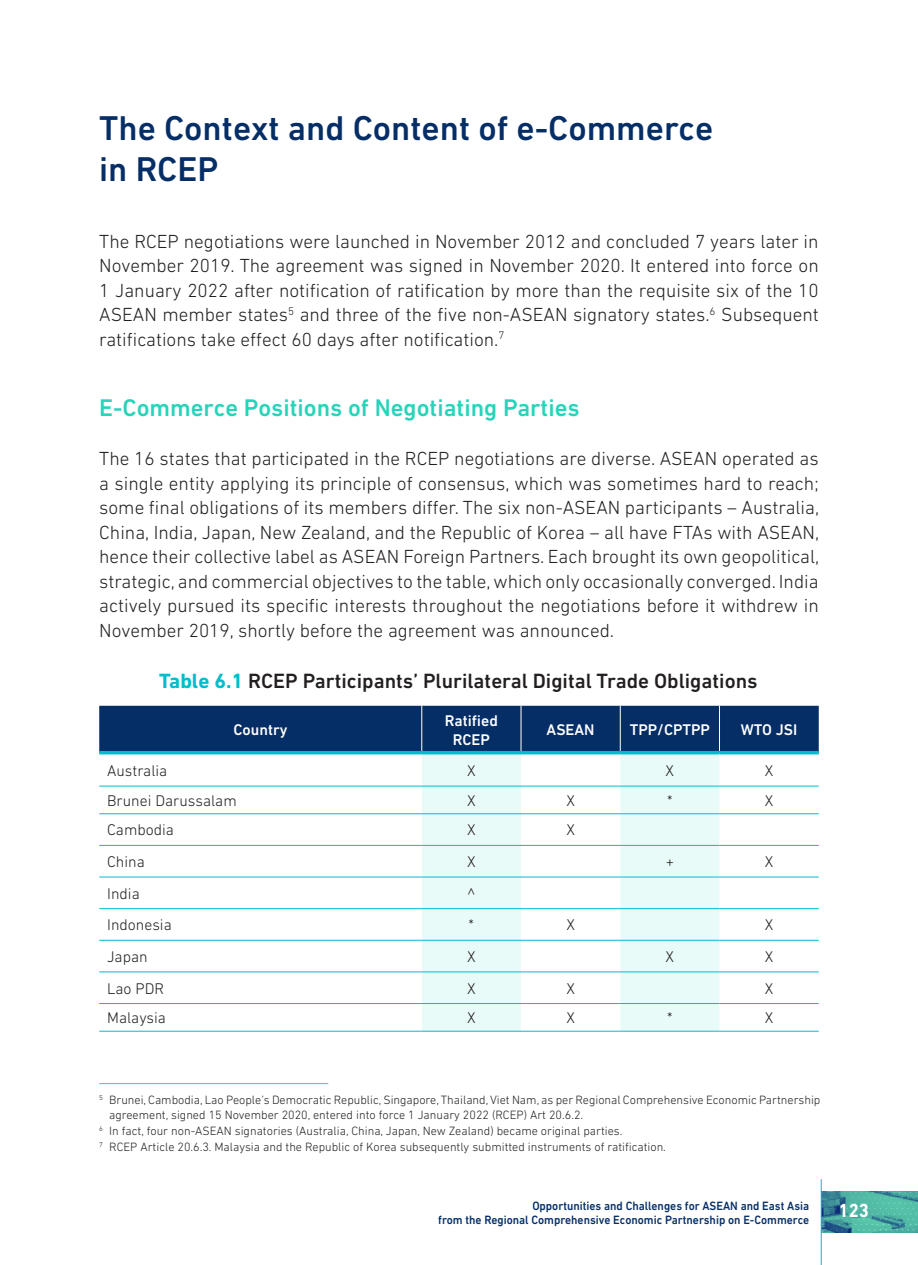
<style>
.page{position:relative;width:918px;height:1265px;background:#fff}
.page>*{position:absolute;margin:0;border:0;box-sizing:border-box;transform-origin:0 0}
.Chapter-OldPeop2{font:500 35px/40.2px "DIN Next LT Pro";color:#052e66}
.Chapter-OldPeop2-2{font:500 24.5px "DIN Next LT Pro";color:#26d4ba}
.ASEAN_50_Table_Title{font:500 21px "DIN Next LT Pro";color:#231f20}
.Body_Text-OldPeop2nd{font:300 19.25px/24.5px "DIN Next LT Pro";color:#231f20;text-align:justify}
.t1{font:700 19.25px "DIN Next LT Pro";color:#fff;scale:.95 1}
.Body_Text-OldPeop2nd-2{font:300 15.75px "DIN Next LT Pro";color:#231f20}
.t2{font:500 15.75px/19.2px "DIN Next LT Pro";color:#fff;text-align:center}
.title_chapters_TOC{font:300 12.25px/15.8px "DIN Next LT Pro";color:#231f20}
.t3{font:500 12.25px/14px "DIN Next LT Pro";color:#052e66;text-align:right;scale:.95 1}
.s1{font-weight:700;color:#00bdcc}
</style>
<div class="page">
<hr style="left:99px;top:1083px;width:229px;height:1px;background:#26d4ba">
<div style="left:99px;top:706px;width:720px;height:45px;background:#052e66"></div>
<svg style="left:422px;top:754px;width:297px;height:277px;fill:#e9fbf8"></svg>
<hr style="left:421px;top:706px;width:1px;height:45px;background:#fff">
<hr style="left:719px;top:706px;width:1px;height:45px;background:#fff">
<hr style="left:99px;top:751px;width:323px;height:3px;background:#00bdcc">
<hr style="left:422px;top:751px;width:99px;height:3px;background:#00bdcc">
<hr style="left:521px;top:751px;width:99px;height:3px;background:#00bdcc">
<hr style="left:620px;top:751px;width:99px;height:3px;background:#00bdcc">
<hr style="left:719px;top:751px;width:100px;height:3px;background:#00bdcc">
<hr style="left:99px;top:786px;width:323px;height:1px;background:#00bdcc">
<hr style="left:422px;top:786px;width:99px;height:1px;background:#00bdcc">
<hr style="left:521px;top:786px;width:99px;height:1px;background:#00bdcc">
<hr style="left:620px;top:786px;width:99px;height:1px;background:#00bdcc">
<hr style="left:719px;top:786px;width:100px;height:1px;background:#00bdcc">
<hr style="left:99px;top:813px;width:323px;height:1px;background:#00bdcc">
<hr style="left:422px;top:813px;width:99px;height:1px;background:#00bdcc">
<hr style="left:521px;top:813px;width:99px;height:1px;background:#00bdcc">
<hr style="left:620px;top:813px;width:99px;height:1px;background:#00bdcc">
<hr style="left:719px;top:813px;width:100px;height:1px;background:#00bdcc">
<hr style="left:99px;top:845px;width:323px;height:1px;background:#00bdcc">
<hr style="left:422px;top:845px;width:99px;height:1px;background:#00bdcc">
<hr style="left:521px;top:845px;width:99px;height:1px;background:#00bdcc">
<hr style="left:620px;top:845px;width:99px;height:1px;background:#00bdcc">
<hr style="left:719px;top:845px;width:100px;height:1px;background:#00bdcc">
<hr style="left:99px;top:877px;width:323px;height:1px;background:#00bdcc">
<hr style="left:422px;top:877px;width:99px;height:1px;background:#00bdcc">
<hr style="left:521px;top:877px;width:99px;height:1px;background:#00bdcc">
<hr style="left:620px;top:877px;width:99px;height:1px;background:#00bdcc">
<hr style="left:719px;top:877px;width:100px;height:1px;background:#00bdcc">
<hr style="left:99px;top:908px;width:323px;height:1px;background:#00bdcc">
<hr style="left:422px;top:908px;width:99px;height:1px;background:#00bdcc">
<hr style="left:521px;top:908px;width:99px;height:1px;background:#00bdcc">
<hr style="left:620px;top:908px;width:99px;height:1px;background:#00bdcc">
<hr style="left:719px;top:908px;width:100px;height:1px;background:#00bdcc">
<hr style="left:99px;top:940px;width:323px;height:1px;background:#00bdcc">
<hr style="left:422px;top:940px;width:99px;height:1px;background:#00bdcc">
<hr style="left:521px;top:940px;width:99px;height:1px;background:#00bdcc">
<hr style="left:620px;top:940px;width:99px;height:1px;background:#00bdcc">
<hr style="left:719px;top:940px;width:100px;height:1px;background:#00bdcc">
<hr style="left:99px;top:972px;width:323px;height:1px;background:#00bdcc">
<hr style="left:422px;top:972px;width:99px;height:1px;background:#00bdcc">
<hr style="left:521px;top:972px;width:99px;height:1px;background:#00bdcc">
<hr style="left:620px;top:972px;width:99px;height:1px;background:#00bdcc">
<hr style="left:719px;top:972px;width:100px;height:1px;background:#00bdcc">
<hr style="left:99px;top:1003px;width:323px;height:1px;background:#00bdcc">
<hr style="left:422px;top:1003px;width:99px;height:1px;background:#00bdcc">
<hr style="left:521px;top:1003px;width:99px;height:1px;background:#00bdcc">
<hr style="left:620px;top:1003px;width:99px;height:1px;background:#00bdcc">
<hr style="left:719px;top:1003px;width:100px;height:1px;background:#00bdcc">
<hr style="left:99px;top:1031px;width:323px;height:1px;background:#00bdcc">
<hr style="left:422px;top:1031px;width:99px;height:1px;background:#00bdcc">
<hr style="left:521px;top:1031px;width:99px;height:1px;background:#00bdcc">
<hr style="left:620px;top:1031px;width:99px;height:1px;background:#00bdcc">
<hr style="left:719px;top:1031px;width:100px;height:1px;background:#00bdcc">
<hr style="left:520px;top:706px;width:1px;height:45px;background:#fff">
<hr style="left:620px;top:706px;width:1px;height:45px;background:#fff">
<img style="left:822px;top:1191px;width:96px;height:42px">
<hr style="left:821px;top:1179px;width:1px;height:86px;background:#00bdcc">
<p class="Chapter-OldPeop2" style="left:99px;top:108px;width:615px">The Context and Content of e-Commerce in RCEP</p>
<p class="Body_Text-OldPeop2nd" style="left:99px;top:229px;width:721px">The RCEP negotiations were launched in November 2012 and concluded 7 years later in November 2019. The agreement was signed in November 2020. It entered into force on 1 January 2022 after notification of ratification by more than the requisite six of the 10<br>ASEAN member states<sup>5</sup> and three of the five non-ASEAN signatory states.<sup>6</sup> Subsequent ratifications take effect 60 days after notification.<sup>7</sup></p>
<p class="Chapter-OldPeop2-2" style="left:99px;top:394px;width:482px">E-Commerce Positions of Negotiating Parties</p>
<p class="Body_Text-OldPeop2nd" style="left:99px;top:446px;width:721px">The 16 states that participated in the RCEP negotiations are diverse. ASEAN operated as a single entity applying its principle of consensus, which was sometimes hard to reach; some final obligations of its members differ. The six non-ASEAN participants – Australia, China, India, Japan, New Zealand, and the Republic of Korea – all have FTAs with ASEAN, hence their collective label as ASEAN Foreign Partners. Each brought its own geopolitical, strategic, and commercial objectives to the table, which only occasionally converged. India actively pursued its specific interests throughout the negotiations before it withdrew in November 2019, shortly before the agreement was announced.</p>
<p class="ASEAN_50_Table_Title" style="left:159px;top:668px;width:600px"><span class="s1">Table 6.1</span> RCEP Participants’ Plurilateral Digital Trade Obligations</p>
<p class="t2" style="left:234px;top:720px;width:55px">Country</p>
<p class="t2" style="left:445px;top:710px;width:55px">Ratified<br>RCEP</p>
<p class="t2" style="left:546px;top:720px;width:50px">ASEAN</p>
<p class="t2" style="left:630px;top:720px;width:82px">TPP/CPTPP</p>
<p class="t2" style="left:741px;top:720px;width:58px">WTO JSI</p>
<p class="Body_Text-OldPeop2nd-2" style="left:107px;top:762px;width:62px">Australia</p>
<p class="Body_Text-OldPeop2nd-2" style="left:467px;top:762px;width:10px">X</p>
<p class="Body_Text-OldPeop2nd-2" style="left:665px;top:762px;width:10px">X</p>
<p class="Body_Text-OldPeop2nd-2" style="left:765px;top:762px;width:10px">X</p>
<p class="Body_Text-OldPeop2nd-2" style="left:107px;top:791px;width:131px">Brunei Darussalam</p>
<p class="Body_Text-OldPeop2nd-2" style="left:467px;top:791px;width:10px">X</p>
<p class="Body_Text-OldPeop2nd-2" style="left:566px;top:791px;width:10px">X</p>
<p class="Body_Text-OldPeop2nd-2" style="left:667px;top:791px;width:7px">*</p>
<p class="Body_Text-OldPeop2nd-2" style="left:765px;top:791px;width:10px">X</p>
<p class="Body_Text-OldPeop2nd-2" style="left:107px;top:821px;width:68px">Cambodia</p>
<p class="Body_Text-OldPeop2nd-2" style="left:467px;top:821px;width:10px">X</p>
<p class="Body_Text-OldPeop2nd-2" style="left:566px;top:821px;width:10px">X</p>
<p class="Body_Text-OldPeop2nd-2" style="left:107px;top:853px;width:39px">China</p>
<p class="Body_Text-OldPeop2nd-2" style="left:467px;top:853px;width:10px">X</p>
<p class="Body_Text-OldPeop2nd-2" style="left:665px;top:853px;width:10px">+</p>
<p class="Body_Text-OldPeop2nd-2" style="left:765px;top:853px;width:10px">X</p>
<p class="Body_Text-OldPeop2nd-2" style="left:107px;top:884px;width:34px">India</p>
<p class="Body_Text-OldPeop2nd-2" style="left:467px;top:884px;width:10px">^</p>
<p class="Body_Text-OldPeop2nd-2" style="left:107px;top:916px;width:66px">Indonesia</p>
<p class="Body_Text-OldPeop2nd-2" style="left:469px;top:916px;width:7px">*</p>
<p class="Body_Text-OldPeop2nd-2" style="left:566px;top:916px;width:10px">X</p>
<p class="Body_Text-OldPeop2nd-2" style="left:765px;top:916px;width:10px">X</p>
<p class="Body_Text-OldPeop2nd-2" style="left:107px;top:948px;width:42px">Japan</p>
<p class="Body_Text-OldPeop2nd-2" style="left:467px;top:948px;width:10px">X</p>
<p class="Body_Text-OldPeop2nd-2" style="left:665px;top:948px;width:10px">X</p>
<p class="Body_Text-OldPeop2nd-2" style="left:765px;top:948px;width:10px">X</p>
<p class="Body_Text-OldPeop2nd-2" style="left:107px;top:979px;width:58px">Lao PDR</p>
<p class="Body_Text-OldPeop2nd-2" style="left:467px;top:979px;width:10px">X</p>
<p class="Body_Text-OldPeop2nd-2" style="left:566px;top:979px;width:10px">X</p>
<p class="Body_Text-OldPeop2nd-2" style="left:765px;top:979px;width:10px">X</p>
<p class="Body_Text-OldPeop2nd-2" style="left:107px;top:1009px;width:60px">Malaysia</p>
<p class="Body_Text-OldPeop2nd-2" style="left:467px;top:1009px;width:10px">X</p>
<p class="Body_Text-OldPeop2nd-2" style="left:566px;top:1009px;width:10px">X</p>
<p class="Body_Text-OldPeop2nd-2" style="left:667px;top:1009px;width:7px">*</p>
<p class="Body_Text-OldPeop2nd-2" style="left:765px;top:1009px;width:10px">X</p>
<p class="title_chapters_TOC" style="left:109px;top:1091px;width:713px;text-indent:-10px"><sup>5</sup> Brunei, Cambodia, Lao People’s Democratic Republic, Singapore, Thailand, Viet Nam, as per Regional Comprehensive Economic Partnership agreement, signed 15 November 2020, entered into force 1 January 2022 (RCEP) Art 20.6.2.</p>
<p class="title_chapters_TOC" style="left:99px;top:1123px;width:525px"><sup>6</sup> In fact, four non-ASEAN signatories (Australia, China, Japan, New Zealand) became original parties.</p>
<p class="title_chapters_TOC" style="left:99px;top:1139px;width:568px"><sup>7</sup> RCEP Article 20.6.3. Malaysia and the Republic of Korea subsequently submitted instruments of ratification.</p>
<p class="t3" style="left:438px;top:1199px;width:392px">Opportunities and Challenges for ASEAN and East Asia<br>from the Regional Comprehensive Economic Partnership on E-Commerce</p>
<p class="t1" style="left:838px;top:1199px;width:34px">123</p>
</div>
